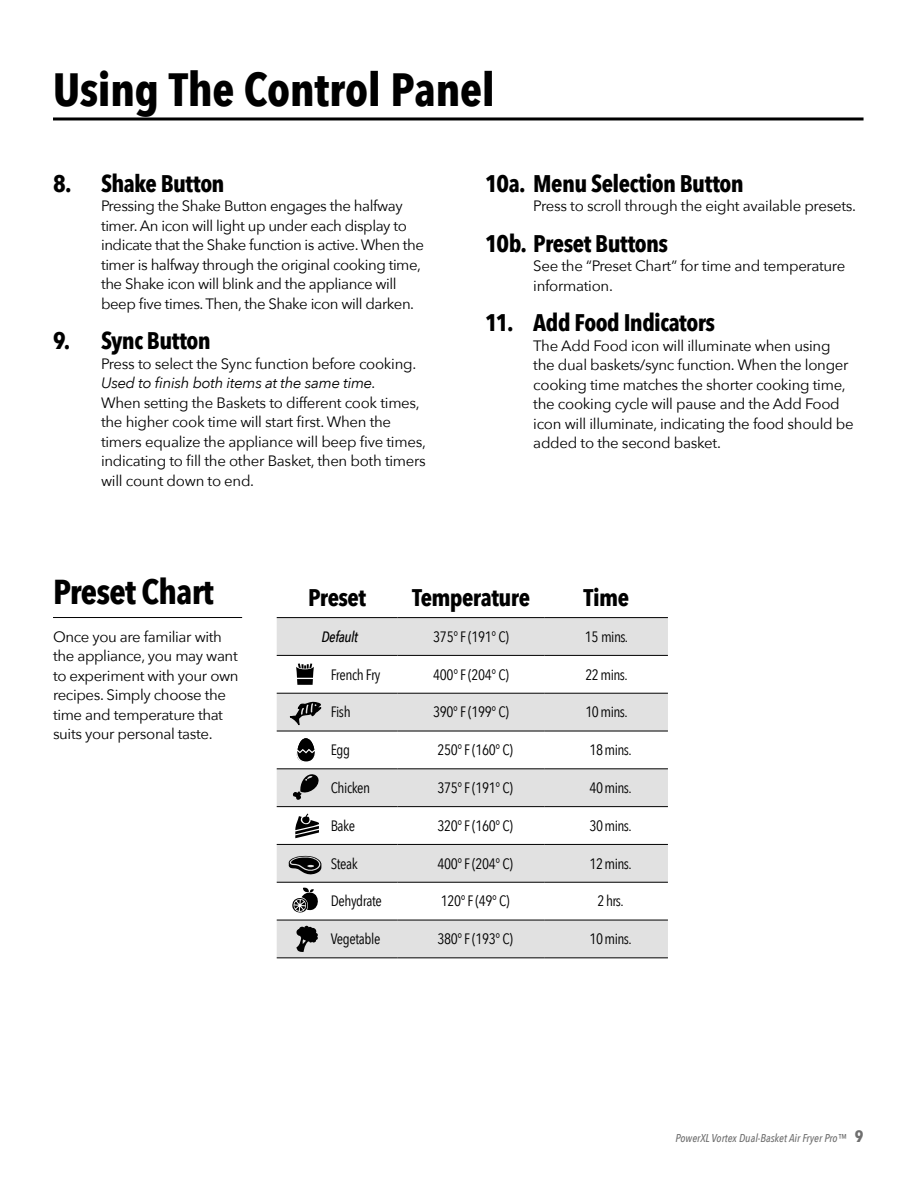
<style>
.page{position:relative;width:918px;height:1189px;background:#fff}
.page>*{position:absolute;margin:0;border:0;box-sizing:border-box;transform-origin:0 0}
.t1{font:700 46.5px "Avenir Next Condensed";letter-spacing:-.01em;color:#000}
.t2{font:700 34.5px "Avenir Next Condensed";letter-spacing:-.02em;color:#000}
.t3{font:700 24px "Avenir Next Condensed";letter-spacing:-.025em;color:#000}
.t4{font:15px/19.5px "Avenir Next";letter-spacing:-.02em;color:#000}
.t5{font:15px "Avenir Next Condensed";letter-spacing:-.025em;color:#000}
.t6{font:italic 15px "Avenir Next";letter-spacing:-.02em;color:#000}
.t7{font:italic 500 15px "Avenir Next Condensed";letter-spacing:-.025em;color:#000}
.t8{font:italic 500 11.4px "Avenir Next Condensed";color:#6f6f6f}
.s1{font-weight:700;font-style:normal;font-size:16.5px}
</style>
<div class="page">
<hr style="left:53px;top:117px;width:810px;height:3px;background:#000">
<svg style="left:277px;top:618px;width:391px;height:339px;fill:#e1e1e1"></svg>
<hr style="left:277px;top:655px;width:120px;height:1px;background:#000">
<hr style="left:397px;top:655px;width:147px;height:1px;background:#000">
<hr style="left:544px;top:655px;width:124px;height:1px;background:#000">
<hr style="left:277px;top:693px;width:120px;height:1px;background:#000">
<hr style="left:397px;top:693px;width:147px;height:1px;background:#000">
<hr style="left:544px;top:693px;width:124px;height:1px;background:#000">
<hr style="left:277px;top:731px;width:120px;height:1px;background:#000">
<hr style="left:397px;top:731px;width:147px;height:1px;background:#000">
<hr style="left:544px;top:731px;width:124px;height:1px;background:#000">
<hr style="left:277px;top:768px;width:120px;height:1px;background:#000">
<hr style="left:397px;top:768px;width:147px;height:1px;background:#000">
<hr style="left:544px;top:768px;width:124px;height:1px;background:#000">
<hr style="left:277px;top:806px;width:120px;height:1px;background:#000">
<hr style="left:397px;top:806px;width:147px;height:1px;background:#000">
<hr style="left:544px;top:806px;width:124px;height:1px;background:#000">
<hr style="left:277px;top:844px;width:120px;height:1px;background:#000">
<hr style="left:397px;top:844px;width:147px;height:1px;background:#000">
<hr style="left:544px;top:844px;width:124px;height:1px;background:#000">
<hr style="left:277px;top:882px;width:120px;height:1px;background:#000">
<hr style="left:397px;top:882px;width:147px;height:1px;background:#000">
<hr style="left:544px;top:882px;width:124px;height:1px;background:#000">
<hr style="left:277px;top:920px;width:120px;height:1px;background:#000">
<hr style="left:397px;top:920px;width:147px;height:1px;background:#000">
<hr style="left:544px;top:920px;width:124px;height:1px;background:#000">
<hr style="left:277px;top:957px;width:120px;height:1px;background:#000">
<hr style="left:397px;top:957px;width:147px;height:1px;background:#000">
<hr style="left:544px;top:957px;width:124px;height:1px;background:#000">
<hr style="left:277px;top:617px;width:120px;height:1px;background:#000">
<hr style="left:397px;top:617px;width:147px;height:1px;background:#000">
<hr style="left:544px;top:617px;width:124px;height:1px;background:#000">
<hr style="left:53px;top:617px;width:189px;height:1px;background:#000">
<svg style="left:287px;top:702px;width:36px;height:27px"></svg>
<svg style="left:291px;top:774px;width:29px;height:28px"></svg>
<svg style="left:296px;top:925px;width:22px;height:28px"></svg>
<svg style="left:294px;top:738px;width:23px;height:25px"></svg>
<svg style="left:296px;top:663px;width:18px;height:22px"></svg>
<svg style="left:295px;top:813px;width:24px;height:25px"></svg>
<svg style="left:288px;top:856px;width:33px;height:19px"></svg>
<svg style="left:290px;top:887px;width:31px;height:28px"></svg>
<h1 class="t1" style="left:53px;top:61px;width:443px">Using The Control Panel</h1>
<h3 class="t3" style="left:53px;top:168px;width:173px">8. Shake Button</h3>
<p class="t4" style="left:101px;top:195px;width:324px">Pressing the Shake Button engages the halfway timer. An icon will light up under each display to indicate that the Shake function is active. When the timer is halfway through the original cooking time, the Shake icon will blink and the appliance will beep five times. Then, the Shake icon will darken.</p>
<h3 class="t3" style="left:53px;top:326px;width:159px">9. Sync Button</h3>
<p class="t4" style="left:101px;top:353px;width:317px">Press to select the Sync function before cooking.</p>
<p class="t6" style="left:101px;top:370px;width:276px">Used to finish both items at the same time.</p>
<p class="t4" style="left:101px;top:392px;width:326px">When setting the Baskets to different cook times, the higher cook time will start first. When the timers equalize the appliance will beep five times, indicating to fill the other Basket, then both timers will count down to end.</p>
<h3 class="t3" style="left:485px;top:168px;width:260px">10a. Menu Selection Button</h3>
<p class="t4" style="left:533px;top:195px;width:324px">Press to scroll through the eight available presets.</p>
<h3 class="t3" style="left:485px;top:228px;width:184px">10b. Preset Buttons</h3>
<p class="t4" style="left:533px;top:255px;width:313px">See the “Preset Chart” for time and temperature information.</p>
<h3 class="t3" style="left:485px;top:308px;width:231px">11. Add Food Indicators</h3>
<p class="t4" style="left:533px;top:335px;width:322px">The Add Food icon will illuminate when using the dual baskets/sync function. When the longer cooking time matches the shorter cooking time, the cooking cycle will pause and the Add Food icon will illuminate, indicating the food should be added to the second basket.</p>
<h2 class="t2" style="left:53px;top:570px;width:162px">Preset Chart</h2>
<p class="t4" style="left:53px;top:626px;width:187px">Once you are familiar with the appliance, you may want to experiment with your own recipes. Simply choose the time and temperature that suits your personal taste.</p>
<h3 class="t3" style="left:308px;top:583px;width:60px">Preset</h3>
<h3 class="t3" style="left:412px;top:583px;width:119px">Temperature</h3>
<h3 class="t3" style="left:583px;top:583px;width:47px">Time</h3>
<p class="t7" style="left:321px;top:627px;width:38px">Default</p>
<p class="t5" style="left:433px;top:624px;width:77px">375° F (191° C)</p>
<p class="t5" style="left:585px;top:624px;width:45px">15 mins.</p>
<p class="t5" style="left:331px;top:661px;width:51px">French Fry</p>
<p class="t5" style="left:433px;top:661px;width:77px">400° F (204° C)</p>
<p class="t5" style="left:585px;top:661px;width:44px">22 mins.</p>
<p class="t5" style="left:331px;top:699px;width:21px">Fish</p>
<p class="t5" style="left:433px;top:699px;width:77px">390° F (199° C)</p>
<p class="t5" style="left:585px;top:699px;width:44px">10 mins.</p>
<p class="t5" style="left:331px;top:737px;width:21px">Egg</p>
<p class="t5" style="left:437px;top:737px;width:77px">250° F (160° C)</p>
<p class="t5" style="left:589px;top:737px;width:44px">18 mins.</p>
<p class="t5" style="left:331px;top:775px;width:41px">Chicken</p>
<p class="t5" style="left:437px;top:775px;width:77px">375° F (191° C)</p>
<p class="t5" style="left:589px;top:775px;width:44px">40 mins.</p>
<p class="t5" style="left:331px;top:813px;width:26px">Bake</p>
<p class="t5" style="left:437px;top:813px;width:77px">320° F (160° C)</p>
<p class="t5" style="left:589px;top:813px;width:44px">30 mins.</p>
<p class="t5" style="left:331px;top:850px;width:28px">Steak</p>
<p class="t5" style="left:437px;top:850px;width:77px">400° F (204° C)</p>
<p class="t5" style="left:589px;top:850px;width:44px">12 mins.</p>
<p class="t5" style="left:331px;top:888px;width:53px">Dehydrate</p>
<p class="t5" style="left:440px;top:888px;width:70px">120° F (49° C)</p>
<p class="t5" style="left:597px;top:888px;width:28px">2 hrs.</p>
<p class="t5" style="left:331px;top:926px;width:51px">Vegetable</p>
<p class="t5" style="left:437px;top:926px;width:77px">380° F (193° C)</p>
<p class="t5" style="left:589px;top:926px;width:44px">10 mins.</p>
<p class="t8" style="left:675px;top:1131px;width:190px">PowerXL Vortex Dual-Basket Air Fryer Pro™ <span class="s1">9</span></p>
</div>
